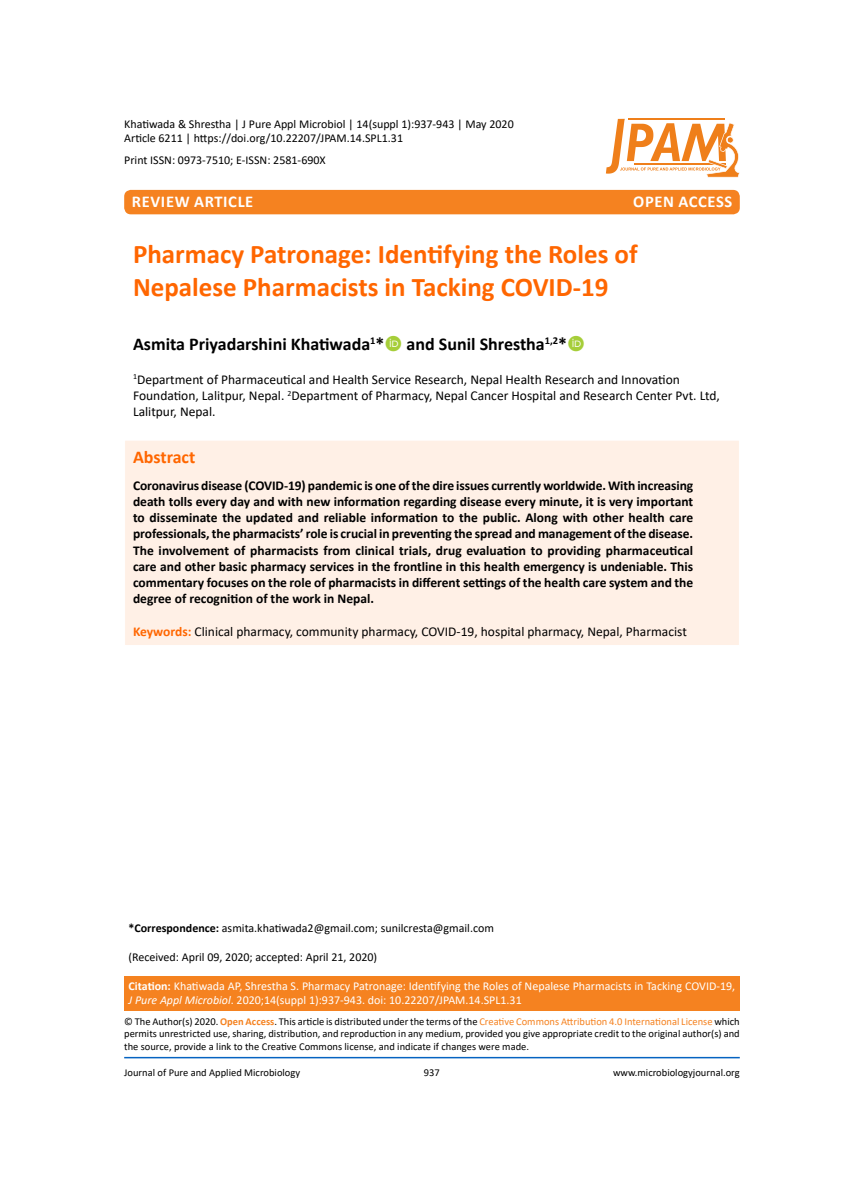
<style>
.page{position:relative;width:864px;height:1188px;background:#fff}
.page>*{position:absolute;margin:0;border:0;box-sizing:border-box;transform-origin:0 0}
.t1{font:700 27px/32.4px "Calibri";color:#f60}
.t2{font:700 18px "Calibri";color:#000}
.t3{font:700 18px "Calibri";color:#f60}
.t4{font:700 16.5px "Calibri";letter-spacing:.04em;color:#fff}
.t5{font:700 13.5px/16.2px "Calibri";color:#000;text-align:justify}
.t6{font:13.5px/16.2px "Calibri";color:#000}
.t7{font:12px/14.4px "Calibri";color:#000}
.t8{font:12px/14.4px "Calibri";color:#fff}
.t9{font:10.5px/12.6px "Calibri";color:#000;text-align:justify}
.s1{font-weight:700;color:#f60}
.s2{font-weight:700}
.s3{font-style:italic}
.s4{font-weight:700;color:#f58220}
.s5{color:#f58220}
</style>
<div class="page">
<div style="left:124px;top:440px;width:616px;height:206px;background:#fff0e6;border:1px solid #fff"></div>
<div style="left:124px;top:976px;width:616px;height:35px;background:#f58220"></div>
<hr style="left:124px;top:1057px;width:616px;height:1px;background:#0563c1">
<div style="left:124px;top:190px;width:616px;height:24px;background:#f58220;border-radius:7px"></div>
<svg style="left:606px;top:119px;width:134px;height:59px"></svg>
<p class="t7" style="left:124px;top:116px;width:391px">Khatiwada &amp; Shrestha | J Pure Appl Microbiol | 14(suppl 1):937-943 | May 2020<br>Article 6211 | https://doi.org/10.22207/JPAM.14.SPL1.31</p>
<p class="t7" style="left:124px;top:152px;width:203px">Print ISSN: 0973-7510; E-ISSN: 2581-690X</p>
<p class="t4" style="left:132px;top:189px;width:82px">ReVIEW Artic</p>
<p class="t4" style="left:238px;top:189px;width:17px">le</p>
<p class="t4" style="left:633px;top:189px;width:101px">OPEN ACCESS</p>
<h1 class="t1" style="left:133px;top:238px;width:506px">Pharmacy Patronage: Identifying the Roles of<br>Nepalese Pharmacists in Tacking COVID-19</h1>
<h2 class="t2" style="left:133px;top:331px;width:436px">Asmita Priyadarshini Khatiwada<sup>1</sup>* and Sunil Shrestha<sup>1,2</sup>*</h2>
<p class="t6" style="left:133px;top:371px;width:588px"><sup>1</sup>Department of Pharmaceutical and Health Service Research, Nepal Health Research and Innovation<br>Foundation, Lalitpur, Nepal. <sup>2</sup>Department of Pharmacy, Nepal Cancer Hospital and Research Center Pvt. Ltd,<br>Lalitpur, Nepal.</p>
<h2 class="t3" style="left:133px;top:444px;width:64px">Abstract</h2>
<p class="t5" style="left:133px;top:477px;width:562px">Coronavirus disease (COVID-19) pandemic is one of the dire issues currently worldwide. With increasing death tolls every day and with new information regarding disease every minute, it is very important to disseminate the updated and reliable information to the public. Along with other health care professionals, the pharmacists’ role is crucial in preventing the spread and management of the disease.<br>The involvement of pharmacists from clinical trials, drug evaluation to providing pharmaceutical care and other basic pharmacy services in the frontline in this health emergency is undeniable. This commentary focuses on the role of pharmacists in different settings of the health care system and the degree of recognition of the work in Nepal.</p>
<p class="t6" style="left:133px;top:623px;width:555px"><span class="s1">Keywords:</span> Clinical pharmacy, community pharmacy, COVID-19, hospital pharmacy, Nepal, Pharmacist</p>
<p class="t7" style="left:129px;top:921px;width:367px"><span class="s2">*Correspondence:</span> asmita.khatiwada2@gmail.com; sunilcresta@gmail.com</p>
<p class="t7" style="left:129px;top:950px;width:250px">(Received: April 09, 2020; accepted: April 21, 2020)</p>
<p class="t8" style="left:129px;top:979px;width:608px"><span class="s2">Citation:</span> Khatiwada AP, Shrestha S. Pharmacy Patronage: Identifying the Roles of Nepalese Pharmacists in Tacking COVID-19,<br><span class="s3">J Pure Appl Microbiol</span>. 2020;14(suppl 1):937-943. doi: 10.22207/JPAM.14.SPL1.31</p>
<p class="t9" style="left:124px;top:1015px;width:617px">© The Author(s) 2020. <span class="s4">Open Access</span>. This article is distributed under the terms of the <span class="s5">Creative Commons Attribution 4.0 International License</span> which permits unrestricted use, sharing, distribution, and reproduction in any medium, provided you give appropriate credit to the original author(s) and the source, provide a link to the Creative Commons license, and indicate if changes were made.</p>
<p class="t9" style="left:124px;top:1066px;width:177px">Journal of Pure and Applied Microbiology</p>
<p class="t9" style="left:424px;top:1066px;width:17px">937</p>
<p class="t9" style="left:613px;top:1066px;width:128px">www.microbiologyjournal.org</p>
</div>
